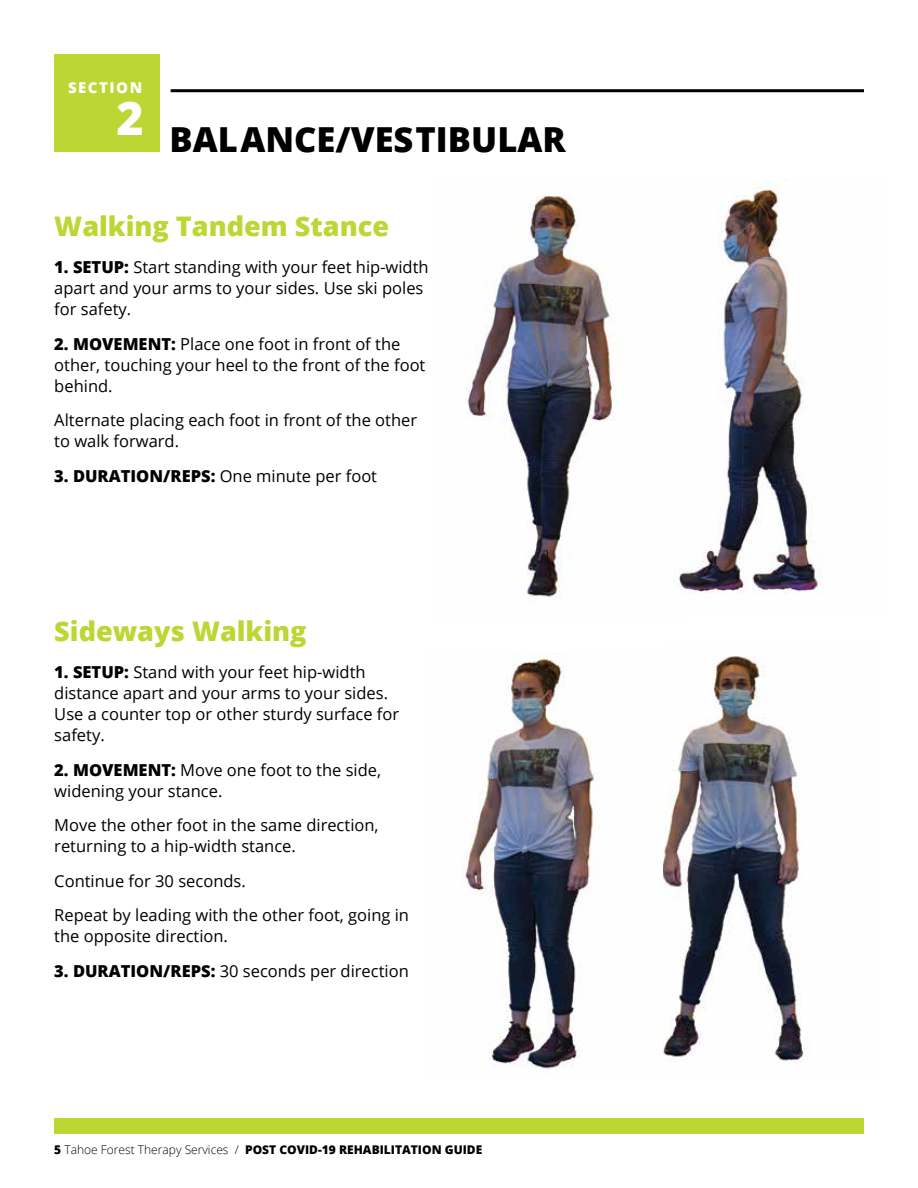
<style>
.page{position:relative;width:918px;height:1188px;background:#fff}
.page>*{position:absolute;margin:0;border:0;box-sizing:border-box;transform-origin:0 0}
.t1{font:800 46.5px "Open Sans";color:#fff}
.t2{font:800 34.5px "Open Sans";color:#000}
.t3{font:800 27px "Open Sans";color:#bcd633}
.t4{font:16.5px/21px "Open Sans";color:#000}
.t5{font:800 16.5px "Open Sans";color:#000}
.t6{font:800 15px "Open Sans";letter-spacing:.1em;color:#fff}
.t7{font:800 12px "Open Sans";color:#000}
.s1{font-weight:800}
.s2{font-weight:400}
.s3{font-weight:300}
</style>
<div class="page">
<div style="left:54px;top:1118px;width:810px;height:16px;background:#bcd633"></div>
<img style="left:462px;top:653px;width:202px;height:417px">
<img style="left:664px;top:656px;width:140px;height:407px">
<img style="left:467px;top:195px;width:150px;height:406px">
<img style="left:675px;top:178px;width:147px;height:415px">
<hr style="left:171px;top:89px;width:693px;height:3px;background:#000">
<div style="left:54px;top:54px;width:106px;height:97px;background:#bcd633"></div>
<p class="t6" style="left:68px;top:76px;width:76px">SECTION</p>
<h1 class="t1" style="left:116px;top:83px;width:29px">2</h1>
<h2 class="t2" style="left:170px;top:113px;width:398px">BALANCE/VESTIBULAR</h2>
<h3 class="t3" style="left:54px;top:205px;width:336px">Walking Tandem Stance</h3>
<p class="t4" style="left:54px;top:257px;width:376px"><span class="s1">1. SETUP:</span> Start standing with your feet hip-width apart and your arms to your sides. Use ski poles for safety.</p>
<p class="t4" style="left:54px;top:333px;width:373px"><span class="s1">2. MOVEMENT:</span> Place one foot in front of the other, touching your heel to the front of the foot behind.</p>
<p class="t4" style="left:54px;top:410px;width:364px">Alternate placing each foot in front of the other to walk forward.</p>
<p class="t5" style="left:54px;top:463px;width:324px">3. DURATION/REPS: <span class="s2">One minute per foot</span></p>
<h3 class="t3" style="left:54px;top:610px;width:254px">Sideways Walking</h3>
<p class="t4" style="left:54px;top:662px;width:346px"><span class="s1">1. SETUP:</span> Stand with your feet hip-width distance apart and your arms to your sides.<br>Use a counter top or other sturdy surface for safety.</p>
<p class="t4" style="left:54px;top:759px;width:328px"><span class="s1">2. MOVEMENT:</span> Move one foot to the side, widening your stance.</p>
<p class="t4" style="left:54px;top:815px;width:326px">Move the other foot in the same direction, returning to a hip-width stance.</p>
<p class="t4" style="left:54px;top:863px;width:356px;line-height:34.5px">Continue for 30 seconds.<br>Repeat by leading with the other foot, going in</p>
<p class="t4" style="left:54px;top:926px;width:175px">the opposite direction.</p>
<p class="t4" style="left:54px;top:960px;width:356px"><span class="s1">3. DURATION/REPS:</span> 30 seconds per direction</p>
<p class="t7" style="left:54px;top:1141px;width:430px">5 <span class="s3">Tahoe Forest Therapy Services /</span> POST COVID-19 REHABILITATION GUIDE</p>
</div>
